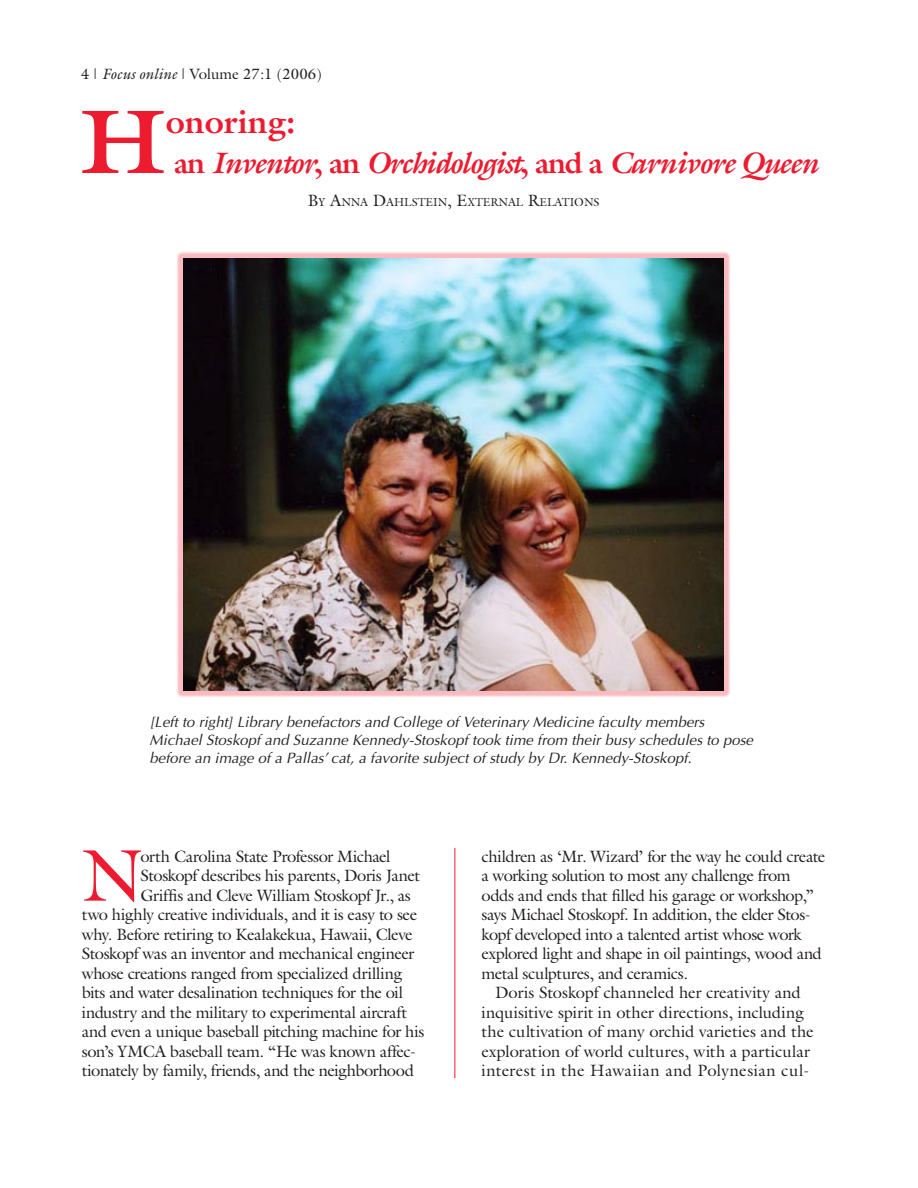
<style>
.page{position:relative;width:918px;height:1188px;background:#fff}
.page>*{position:absolute;margin:0;border:0;box-sizing:border-box;transform-origin:0 0}
.t1{font:700 91.2px "Galliard";color:#ed1b2f}
.t2{font:73.8px "Galliard";color:#ed1b2f}
.t3{font:700 33px "Galliard";color:#ed1b2f}
.t4{font:italic 700 30px "Galliard";letter-spacing:-.05em;color:#ed1b2f}
.t5{font:16.5px/19.5px "Galliard";letter-spacing:-.02em;color:#231f20}
.t6{font:16.5px/19.5px "Galliard";letter-spacing:.005em;color:#231f20;text-align:center}
.t7{font:italic 15px/18px "Optima";color:#231f20}
.t8{font:15px "Galliard";color:#231f20}
.t9{font:11.55px "Galliard";color:#231f20}
.s1{font-style:italic}
.s2{font-style:normal}
.s3{font-size:16.5px}
</style>
<div class="page">
<div style="left:176px;top:251px;width:555px;height:448px;background:#ed1b2f;opacity:.3"></div>
<img style="left:184px;top:259px;width:540px;height:432px">
<hr style="left:454px;top:848px;width:1px;height:230px;background:#ed1b2f">
<p class="t8" style="left:93px;top:65px;width:230px">| <span class="s1">Focus online</span> | Volume 27:1 (2006)</p>
<h1 class="t1" style="left:80px;top:82px;width:87px">H</h1>
<h3 class="t3" style="left:166px;top:100px;width:132px">onoring:</h3>
<h3 class="t4" style="left:174px;top:144px;width:646px"><span class="s2">an</span> Inventor<span class="s2">, an</span> Orchidologist<span class="s2">, and a</span> Carnivore Queen</h3>
<p class="t9" style="left:308px;top:195px;width:293px"><span class="s3">B</span>y <span class="s3">A</span>nna <span class="s3">D</span>ahlstein<span class="s3">, E</span>xternal <span class="s3">R</span>elations</p>
<p class="t7" style="left:150px;top:713px;width:605px">[Left to right] Library benefactors and College of Veterinary Medicine faculty members<br>Michael Stoskopf and Suzanne Kennedy-Stoskopf took time from their busy schedules to pose before an image of a Pallas’ cat, a favorite subject of study by Dr. Kennedy-Stoskopf.</p>
<h2 class="t2" style="left:82px;top:829px;width:62px">N</h2>
<p class="t5" style="left:141px;top:846px;width:251px">orth Carolina State Professor Michael</p>
<p class="t5" style="left:141px;top:865px;width:281px">Stoskopf describes his parents, Doris Janet</p>
<p class="t5" style="left:141px;top:885px;width:272px">Griffis and Cleve William Stoskopf Jr., as</p>
<p class="t5" style="left:82px;top:904px;width:337px">two highly creative individuals, and it is easy to see</p>
<p class="t5" style="left:82px;top:924px;width:332px">why. Before retiring to Kealakekua, Hawaii, Cleve</p>
<p class="t5" style="left:82px;top:943px;width:334px">Stoskopf was an inventor and mechanical engineer</p>
<p class="t5" style="left:82px;top:963px;width:322px">whose creations ranged from specialized drilling</p>
<p class="t5" style="left:82px;top:982px;width:323px">bits and water desalination techniques for the oil</p>
<p class="t5" style="left:82px;top:1002px;width:327px">industry and the military to experimental aircraft</p>
<p class="t5" style="left:82px;top:1021px;width:344px">and even a unique baseball pitching machine for his</p>
<p class="t5" style="left:82px;top:1041px;width:336px">son’s YMCA baseball team. “He was known affec-</p>
<p class="t5" style="left:82px;top:1060px;width:334px">tionately by family, friends, and the neighborhood</p>
<p class="t5" style="left:482px;top:846px;width:345px">children as ‘Mr. Wizard’ for the way he could create a working solution to most any challenge from odds and ends that filled his garage or workshop,” says Michael Stoskopf. In addition, the elder Stos&shy;kopf developed into a talented artist whose work explored light and shape in oil paintings, wood and metal sculptures, and ceramics.</p>
<p class="t6" style="left:482px;top:982px;width:334px">Doris Stoskopf channeled her creativity and inquisitive spirit in other directions, including the cultivation of many orchid varieties and the exploration of world cultures, with a particular interest in the Hawaiian and Polynesian cul-</p>
</div>
